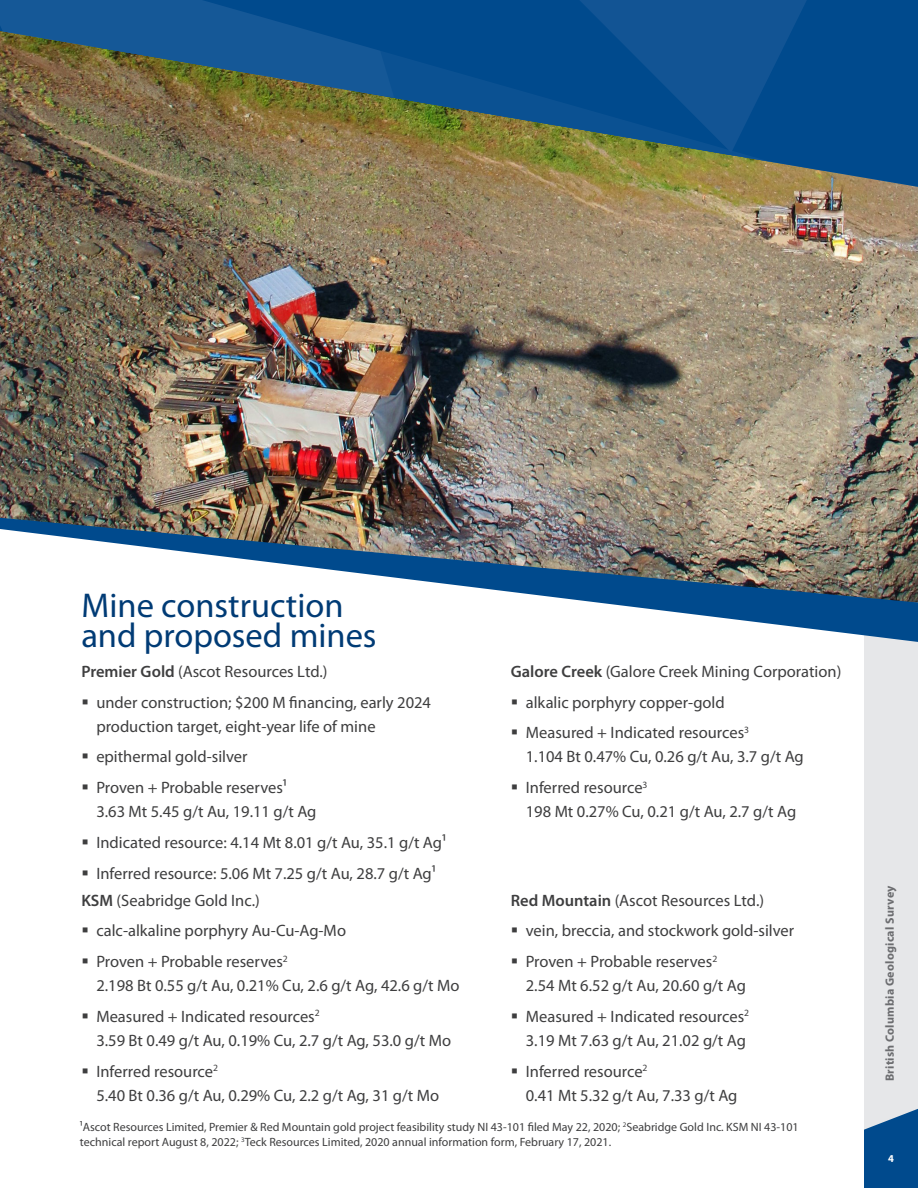
<style>
.page{position:relative;width:918px;height:1188px;background:#fff}
.page>*{position:absolute;margin:0;border:0;box-sizing:border-box;transform-origin:0 0}
.H1_-_Heading{font:34.5px/30px "Myriad Pro";color:#003b75}
.Bullet{font:16.5px/24px "Myriad Pro";color:#3e3e3f}
.t1{font:12px/14.4px "Myriad Pro";color:#3e3e3f}
.t2{font:700 12px "Myriad Pro";letter-spacing:.02em;color:#6c6d70}
.t3{font:700 10.5px "Myriad Pro";color:#fff}
.s1{font-weight:600}
</style>
<div class="page">
<div style="left:864px;top:0;width:54px;height:1188px;background:#e6e7e9"></div>
<svg style="left:864px;top:1109px;width:54px;height:79px;background:#1d5e98"></svg>
<img style="left:0;top:187px;width:918px;height:331px">
<img style="left:0;top:518px;width:918px;height:124px">
<img style="left:0;top:0;width:818px;height:187px">
<svg style="left:246px;top:0;width:672px;height:171px;background:#285a7a"></svg>
<p class="H1_-_Heading" style="left:81px;top:590px;width:297px">Mine construction and proposed mines</p>
<p class="Bullet" style="left:81px;top:659px;width:248px"><span class="s1">Premier Gold</span> (Ascot Resources Ltd.)</p>
<p class="Bullet" style="left:96px;top:690px;width:336px">under construction; $200 M financing, early 2024 production target, eight-year life of mine</p>
<p class="Bullet" style="left:96px;top:745px;width:153px">epithermal gold-silver</p>
<p class="Bullet" style="left:96px;top:775px;width:222px">Proven + Probable reserves1<br>3.63 Mt 5.45 g/t Au, 19.11 g/t Ag</p>
<p class="Bullet" style="left:96px;top:830px;width:351px">Indicated resource: 4.14 Mt 8.01 g/t Au, 35.1 g/t Ag1</p>
<p class="Bullet" style="left:96px;top:861px;width:341px">Inferred resource: 5.06 Mt 7.25 g/t Au, 28.7 g/t Ag1</p>
<p class="Bullet" style="left:511px;top:659px;width:332px"><span class="s1">Galore Creek</span> (Galore Creek Mining Corporation)</p>
<p class="Bullet" style="left:526px;top:690px;width:201px">alkalic porphyry copper-gold</p>
<p class="Bullet" style="left:526px;top:721px;width:280px">Measured + Indicated resources<sup>3<br></sup>1.104 Bt 0.47% Cu, 0.26 g/t Au, 3.7 g/t Ag</p>
<p class="Bullet" style="left:526px;top:775px;width:272px">Inferred resource<sup>3<br></sup>198 Mt 0.27% Cu, 0.21 g/t Au, 2.7 g/t Ag</p>
<p class="Bullet" style="left:81px;top:888px;width:180px"><span class="s1">KSM</span> (Seabridge Gold Inc.)</p>
<p class="Bullet" style="left:96px;top:919px;width:251px">calc-alkaline porphyry Au-Cu-Ag-Mo</p>
<p class="Bullet" style="left:96px;top:949px;width:365px">Proven + Probable reserves<sup>2<br></sup>2.198 Bt 0.55 g/t Au, 0.21% Cu, 2.6 g/t Ag, 42.6 g/t Mo</p>
<p class="Bullet" style="left:96px;top:1004px;width:356px">Measured + Indicated resources<sup>2<br></sup>3.59 Bt 0.49 g/t Au, 0.19% Cu, 2.7 g/t Ag, 53.0 g/t Mo</p>
<p class="Bullet" style="left:96px;top:1059px;width:344px">Inferred resource<sup>2<br></sup>5.40 Bt 0.36 g/t Au, 0.29% Cu, 2.2 g/t Ag, 31 g/t Mo</p>
<p class="t1" style="left:80px;top:1120px;width:720px">1Ascot Resources Limited, Premier &amp; Red Mountain gold project feasibility study NI 43-101 filed May 22, 2020; <sup>2</sup>Seabridge Gold Inc. KSM NI 43-101 technical report August 8, 2022; <sup>3</sup>Teck Resources Limited, 2020 annual information form, February 17, 2021.</p>
<p class="Bullet" style="left:511px;top:888px;width:255px"><span class="s1">Red Mountain</span> (Ascot Resources Ltd.)</p>
<p class="Bullet" style="left:526px;top:919px;width:270px">vein, breccia, and stockwork gold-silver</p>
<p class="Bullet" style="left:526px;top:949px;width:222px">Proven + Probable reserves<sup>2<br></sup>2.54 Mt 6.52 g/t Au, 20.60 g/t Ag</p>
<p class="Bullet" style="left:526px;top:1004px;width:225px">Measured + Indicated resources<sup>2<br></sup>3.19 Mt 7.63 g/t Au, 21.02 g/t Ag</p>
<p class="Bullet" style="left:526px;top:1059px;width:213px">Inferred resource<sup>2<br></sup>0.41 Mt 5.32 g/t Au, 7.33 g/t Ag</p>
<p class="t2" style="left:882px;top:1081px;width:197px;rotate:-90deg">British Columbia Geological Survey</p>
<p class="t3" style="left:888px;top:1151px;width:7px">4</p>
</div>
